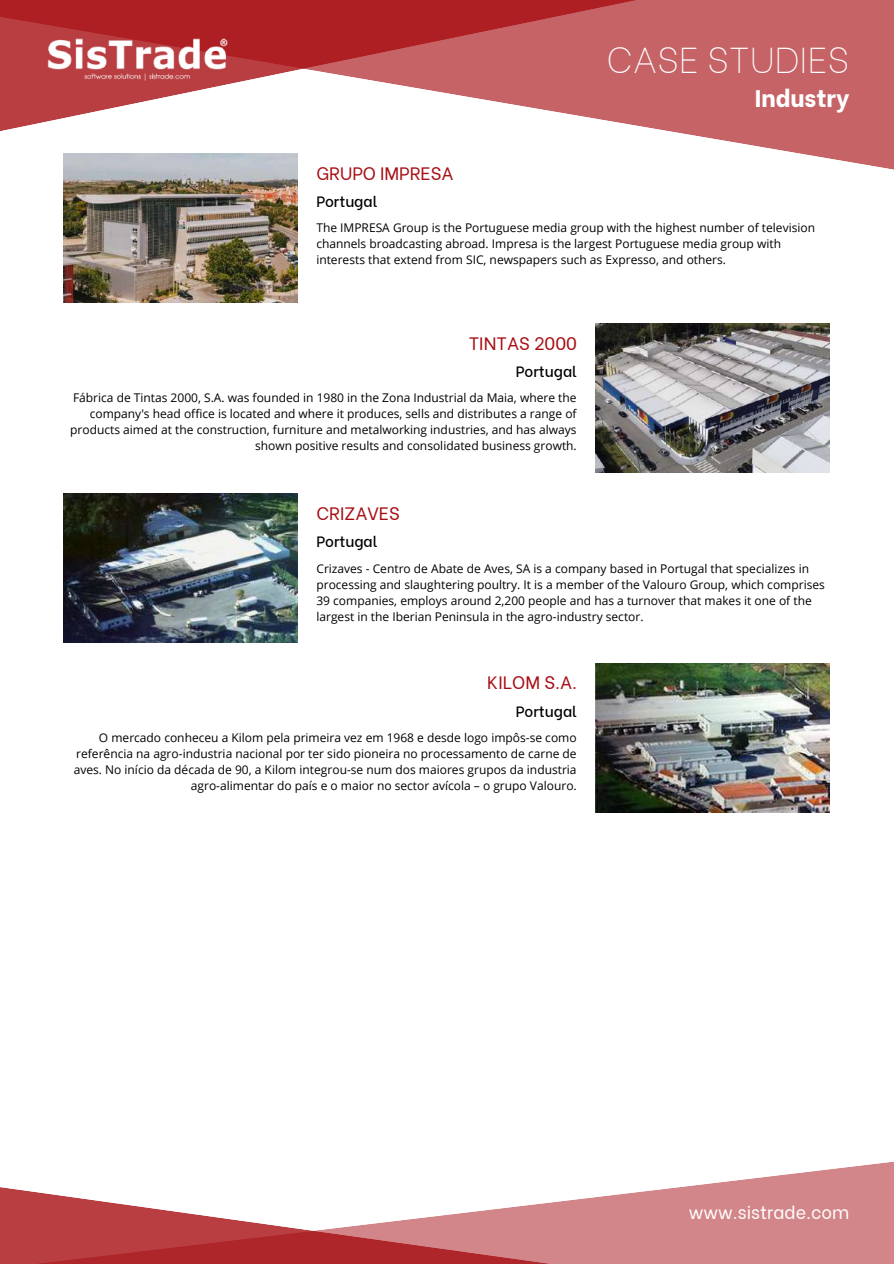
<style>
.page{position:relative;width:894px;height:1264px;background:#fff}
.page>*{position:absolute;margin:0;border:0;box-sizing:border-box;transform-origin:0 0}
.t1{font:100 36px "Be Vietnam";color:#fff}
.t2{font:800 24px "Be Vietnam";color:#fff}
.t3{font:18px "Be Vietnam";color:#a70e13}
.t4{font:18px "Be Vietnam";color:#fff}
.t5{font:500 15px "Be Vietnam";color:#000}
.t6{font:12px/16px "Open Sans";color:#000}
</style>
<div class="page">
<img style="left:64px;top:170px;width:234px;height:132px">
<svg style="left:63px;top:0;width:830px;height:170px;fill:#c66366"></svg>
<svg style="left:0;top:0;width:641px;height:132px"></svg>
<svg style="left:0;top:1162px;width:893px;height:101px"></svg>
<img style="left:44px;top:36px;width:186px;height:46px">
<img style="left:64px;top:493px;width:234px;height:149px">
<img style="left:595px;top:663px;width:234px;height:149px">
<img style="left:595px;top:323px;width:234px;height:149px">
<h3 class="t3" style="left:316px;top:158px;width:139px">GRUPO IMPRESA</h3>
<p class="t5" style="left:316px;top:189px;width:63px">Portugal</p>
<h1 class="t1" style="left:606px;top:30px;width:244px">CASE STUDIES</h1>
<h2 class="t2" style="left:754px;top:78px;width:96px">Industry</h2>
<p class="t6" style="left:316px;top:220px;width:500px">The IMPRESA Group is the Portuguese media group with the highest number of television channels broadcasting abroad. Impresa is the largest Portuguese media group with interests that extend from SIC, newspapers such as Expresso, and others.</p>
<h3 class="t3" style="left:468px;top:328px;width:110px">TINTAS 2000</h3>
<p class="t5" style="left:515px;top:359px;width:63px">Portugal</p>
<p class="t6" style="left:70px;top:389px;width:508px;text-align:right">Fábrica de Tintas 2000, S.A. was founded in 1980 in the Zona Industrial da Maia, where the company's head office is located and where it produces, sells and distributes a range of products aimed at the construction, furniture and metalworking industries, and has always shown positive results and consolidated business growth.</p>
<h3 class="t3" style="left:316px;top:498px;width:85px">CRIZAVES</h3>
<p class="t5" style="left:316px;top:529px;width:63px">Portugal</p>
<p class="t6" style="left:316px;top:560px;width:510px">Crizaves - Centro de Abate de Aves, SA is a company based in Portugal that specializes in processing and slaughtering poultry. It is a member of the Valouro Group, which comprises 39 companies, employs around 2,200 people and has a turnover that makes it one of the largest in the Iberian Peninsula in the agro-industry sector.</p>
<h3 class="t3" style="left:487px;top:667px;width:91px">KILOM S.A.</h3>
<p class="t5" style="left:515px;top:698px;width:63px">Portugal</p>
<p class="t6" style="left:74px;top:729px;width:504px;text-align:right">O mercado conheceu a Kilom pela primeira vez em 1968 e desde logo impôs-se como referência na agro-industria nacional por ter sido pioneira no processamento de carne de aves. No início da década de 90, a Kilom integrou-se num dos maiores grupos da industria agro-alimentar do país e o maior no sector avícola – o grupo Valouro.</p>
<h3 class="t4" style="left:688px;top:1197px;width:162px">www.sistrade.com</h3>
</div>
